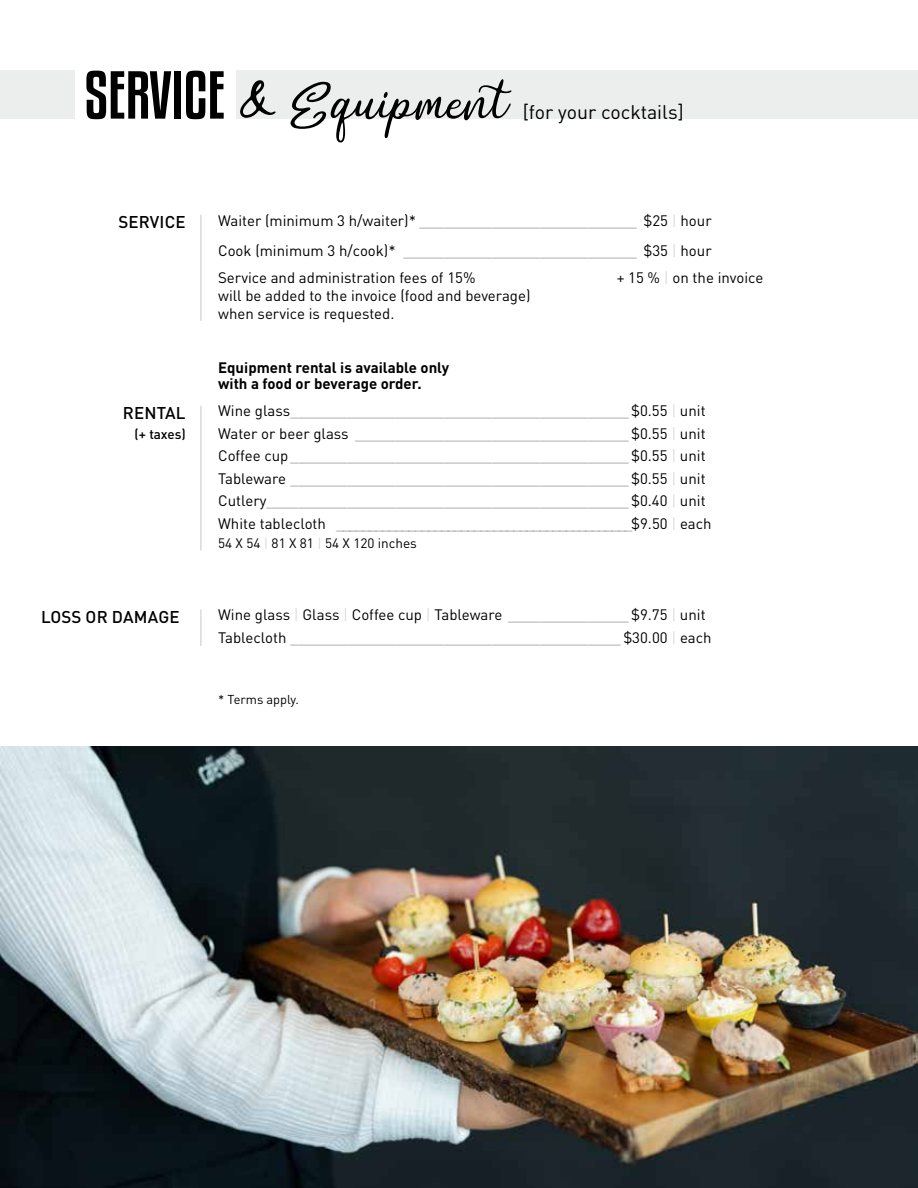
<style>
.page{position:relative;width:918px;height:1188px;background:#fff}
.page>*{position:absolute;margin:0;border:0;box-sizing:border-box;transform-origin:0 0}
.t1{font:52.5px "Vesetia";color:#000}
.t2{font:19.5px "DINOT";color:#000}
.t3{font:500 16.8px "DINOT";letter-spacing:.01em;color:#000}
.t4{font:15px/22.5px "DINOT";color:#9c9e9f}
.t5{font:15px/18px "DINOT";color:#000}
.t6{font:700 15px/16.5px "DINOT";color:#000}
.t7{font:13.5px "DINOT";color:#000}
.t8{font:500 13.5px "DINOT";letter-spacing:-.005em;color:#000}
.t9{font:12.75px "DINOT";color:#000}
.s1{font-family:"Kenyan Coffee Rg";font-size:60px}
.s2{font-size:75px}
.s3{color:#9c9e9f}
.s4{color:#d9dadb}
.s5{color:#000}
</style>
<div class="page">
<hr style="left:200px;top:215px;width:2px;height:106px;background:#d9dadb">
<hr style="left:200px;top:406px;width:2px;height:144px;background:#d9dadb">
<hr style="left:200px;top:609px;width:2px;height:37px;background:#d9dadb">
<div style="left:237px;top:70px;width:681px;height:49px;background:#eceded"></div>
<div style="left:0;top:70px;width:74px;height:49px;background:#eceded"></div>
<img style="left:0;top:747px;width:918px;height:441px">
<h1 class="t1" style="left:84px;top:73px;width:423px"><span class="s1">SERVICE</span> <span class="s2">&amp;</span> Equipment</h1>
<h2 class="t2" style="left:523px;top:97px;width:162px">[for your cocktails]</h2>
<p class="t3" style="left:118px;top:209px;width:69px">SERVICE</p>
<p class="t3" style="left:123px;top:400px;width:64px">RENTAL</p>
<p class="t8" style="left:135px;top:424px;width:53px">(+ taxes)</p>
<p class="t3" style="left:41px;top:604px;width:140px">LOSS OR DAMAGE</p>
<p class="t5" style="left:218px;top:205px;width:495px;line-height:30px">Waiter (minimum 3 h/waiter)* <span class="s3">___________________________</span> $25 <span class="s4">|</span> hour<br>Cook (minimum 3 h/cook)* <span class="s3">_____________________________</span> $35 <span class="s4">|</span> hour</p>
<p class="t5" style="left:218px;top:268px;width:314px">Service and administration fees of 15%<br>will be added to the invoice (food and beverage) when service is requested.</p>
<p class="t6" style="left:218px;top:358px;width:232px">Equipment rental is available only with a food or beverage order.</p>
<p class="t4" style="left:218px;top:399px;width:495px"><span class="s5">Wine glass</span>__________________________________________<span class="s5">$0.55</span> <span class="s4">|</span> <span class="s5">unit Water or beer glass</span> __________________________________<span class="s5">$0.55</span> <span class="s4">|</span> <span class="s5">unit Coffee cup</span> __________________________________________<span class="s5">$0.55</span> <span class="s4">|</span> <span class="s5">unit Tableware</span> __________________________________________<span class="s5">$0.55</span> <span class="s4">|</span> <span class="s5">unit Cutlery</span>_____________________________________________<span class="s5">$0.40</span> <span class="s4">|</span> <span class="s5">unit White tablecloth</span> _____________________________________________<span class="s5">$9.50</span> <span class="s4">|</span> <span class="s5">each</span></p>
<p class="t7" style="left:218px;top:533px;width:200px">54 X 54 <span class="s4">|</span> 81 X 81 <span class="s4">|</span> 54 X 120 inches</p>
<p class="t5" style="left:617px;top:267px;width:148px">+ 15 % <span class="s4">|</span> on the invoice</p>
<p class="t5" style="left:218px;top:603px;width:495px;line-height:22.5px">Wine glass <span class="s4">|</span> Glass <span class="s4">|</span> Coffee cup <span class="s4">|</span> Tableware <span class="s3">_______________</span>$9.75 <span class="s4">|</span> unit<br>Tablecloth <span class="s3">_________________________________________</span> $30.00 <span class="s4">|</span> each</p>
<p class="t9" style="left:218px;top:690px;width:82px">* Terms apply.</p>
</div>
